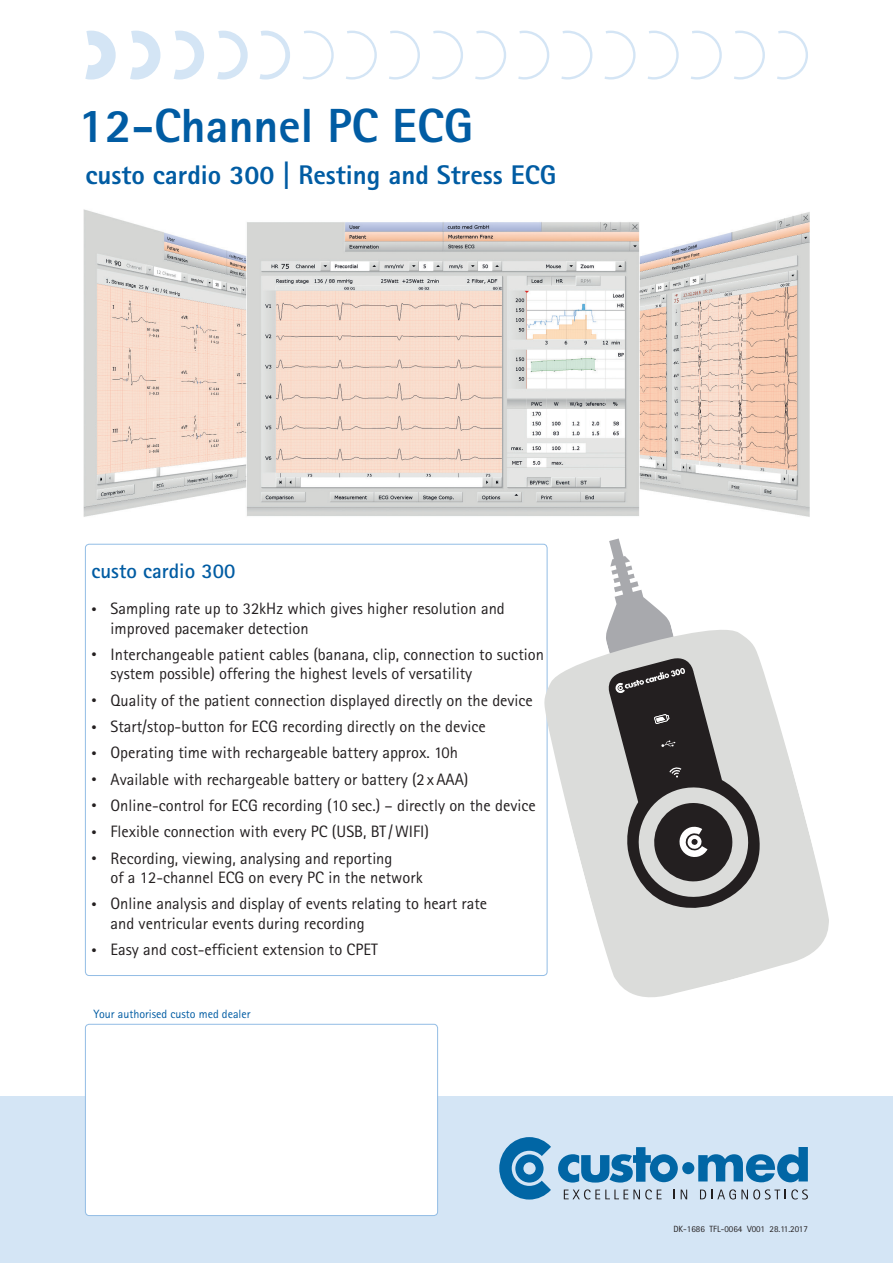
<style>
.page{position:relative;width:893px;height:1263px;background:#fff}
.page>*{position:absolute;margin:0;border:0;box-sizing:border-box;transform-origin:0 0}
._02_Titel_Untersuchu{font:800 48px "Rotis Sans Serif W1 G";color:#015ca3}
._03_Titel_Produktnam{font:800 27px "Rotis Sans Serif W1 G";color:#015ca3}
._04_Headline_in_Text{font:700 21px "Rotis Sans Serif W1 G";color:#015ca3}
._05_Aufzählung_in_Bo{font:16.5px/19.5px "Rotis Sans Serif W1 G";color:#231f20}
._06_Ihr_autorisierte{font:12px "Rotis Sans Serif W1 G";color:#015ca3}
.t1{font:9px "Rotis Sans Serif W1 G";color:#231f20}
.s1{font-size:10.5px}
</style>
<div class="page">
<div style="left:0;top:1096px;width:893px;height:167px;background:#d4e5f5"></div>
<div style="left:682px;top:1162px;width:12px;height:12px;background:#0166a5;border-radius:50%"></div>
<svg style="left:558px;top:1147px;width:120px;height:35px"></svg>
<svg style="left:499px;top:1137px;width:52px;height:62px"></svg>
<svg style="left:698px;top:1147px;width:110px;height:35px"></svg>
<svg style="left:564px;top:1189px;width:98px;height:10px"></svg>
<svg style="left:681px;top:1189px;width:6px;height:10px"></svg>
<svg style="left:700px;top:1189px;width:108px;height:10px"></svg>
<div style="left:85px;top:1024px;width:353px;height:191px;background:#fff;border-radius:4px"></div>
<div style="left:85px;top:1024px;width:353px;height:192px;border:1px solid #93bde5;border-radius:4px"></div>
<svg style="left:85px;top:30px;width:205px;height:50px"></svg>
<svg style="left:303px;top:30px;width:505px;height:50px"></svg>
<img style="left:83px;top:209px;width:727px;height:342px">
<div style="left:85px;top:544px;width:462px;height:431px;background:#fff;border-radius:4px"></div>
<svg style="left:542px;top:622px;width:287px;height:375px"></svg>
<svg style="left:603px;top:653px;width:172px;height:270px;background:#a8a8a7"></svg>
<svg style="left:661px;top:740px;width:15px;height:7px"></svg>
<svg style="left:654px;top:714px;width:15px;height:10px"></svg>
<svg style="left:596px;top:531px;width:89px;height:163px"></svg>
<svg style="left:633px;top:766px;width:120px;height:137px;background:#716f6f"></svg>
<p class="_02_Titel_Untersuchu" style="left:78px;top:95px;width:396px">12-Channel PC ECG</p>
<p class="_03_Titel_Produktnam" style="left:85px;top:157px;width:472px">custo cardio 300 | Resting and Stress ECG</p>
<p class="_04_Headline_in_Text" style="left:91px;top:558px;width:145px">custo cardio 300</p>
<p class="_05_Aufzählung_in_Bo" style="left:111px;top:599px;width:396px;text-indent:-19px"><span class="s1">•</span> Sampling rate up to 32kHz which gives higher resolution and improved pacemaker detection</p>
<p class="_05_Aufzählung_in_Bo" style="left:111px;top:645px;width:435px;text-indent:-19px"><span class="s1">•</span> Interchangeable patient cables (banana, clip, connection to suction system possible) offering the highest levels of versatility</p>
<p class="_05_Aufzählung_in_Bo" style="left:91px;top:690px;width:443px"><span class="s1">•</span> Quality of the patient connection displayed directly on the device</p>
<p class="_05_Aufzählung_in_Bo" style="left:91px;top:717px;width:396px"><span class="s1">•</span> Start/stop-button for ECG recording directly on the device</p>
<p class="_05_Aufzählung_in_Bo" style="left:91px;top:743px;width:368px"><span class="s1">•</span> Operating time with rechargeable battery approx. 10h</p>
<p class="_05_Aufzählung_in_Bo" style="left:91px;top:769px;width:379px"><span class="s1">•</span> Available with rechargeable battery or battery (2xAAA)</p>
<p class="_05_Aufzählung_in_Bo" style="left:91px;top:796px;width:446px"><span class="s1">•</span> Online-control for ECG recording (10 sec.) – directly on the device</p>
<p class="_05_Aufzählung_in_Bo" style="left:91px;top:822px;width:339px"><span class="s1">•</span> Flexible connection with every PC (USB, BT /WIFI)</p>
<p class="_05_Aufzählung_in_Bo" style="left:111px;top:848px;width:314px;text-indent:-19px"><span class="s1">•</span> Recording, viewing, analysing and reporting<br>of a 12-channel ECG on every PC in the network</p>
<p class="_05_Aufzählung_in_Bo" style="left:111px;top:894px;width:378px;text-indent:-19px"><span class="s1">•</span> Online analysis and display of events relating to heart rate and ventricular events during recording</p>
<p class="_05_Aufzählung_in_Bo" style="left:91px;top:940px;width:288px"><span class="s1">•</span> Easy and cost-efficient extension to CPET</p>
<p class="_06_Ihr_autorisierte" style="left:94px;top:1007px;width:159px">Your authorised custo med dealer</p>
<p class="t1" style="left:673px;top:1223px;width:136px">DK-1686 TFL-0064 V001 28.11.2017</p>
</div>
